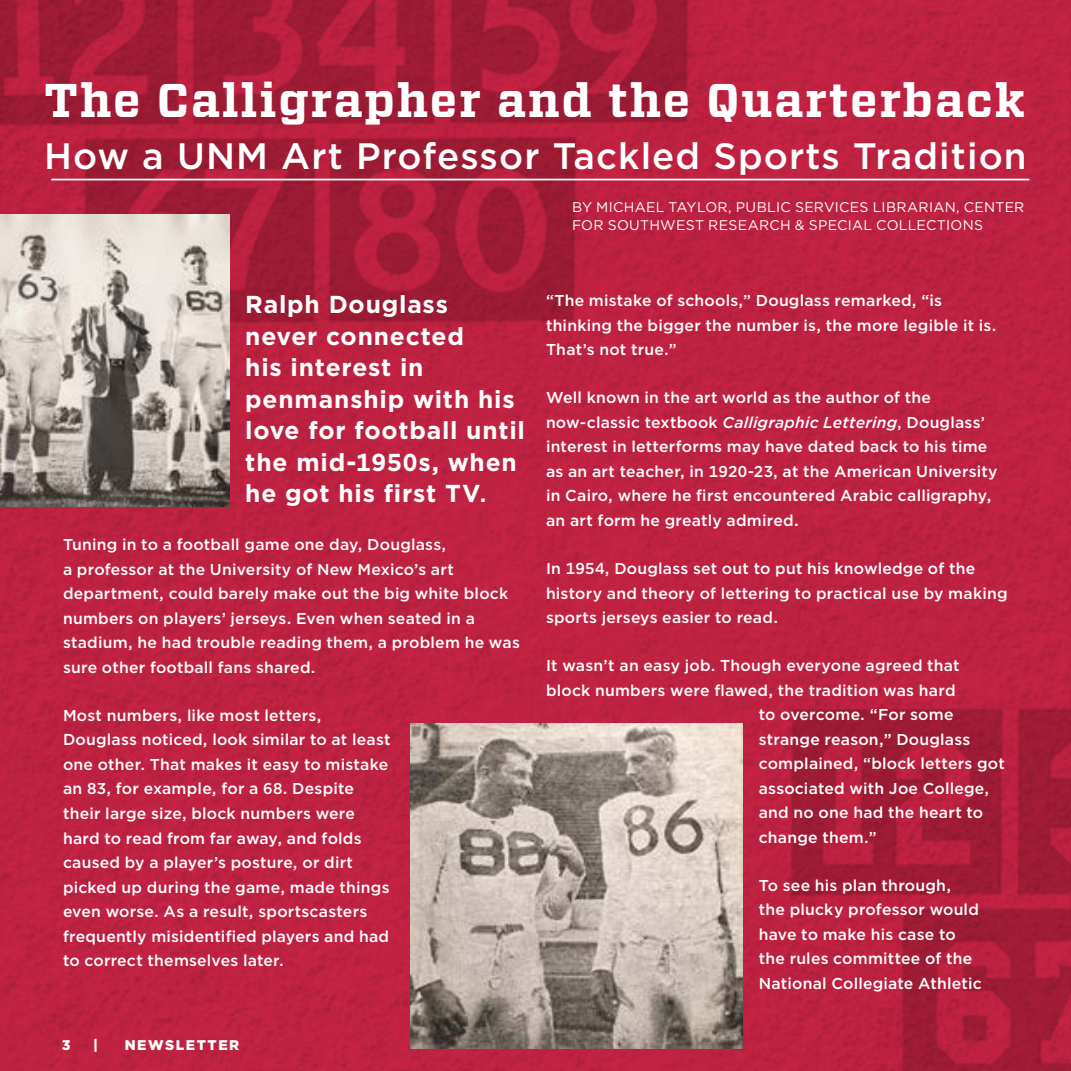
<style>
.page{position:relative;width:1071px;height:1071px;background:#be2241}
.page>*{position:absolute;margin:0;border:0;box-sizing:border-box;transform-origin:0 0}
.t1{font:700 47.25px "Vitesse";letter-spacing:.04em;color:#fff}
.t2{font:500 36.75px "Gotham";letter-spacing:.03em;color:#fff}
.t3{font:700 24.5px/31.5px "Gotham";letter-spacing:.03em;color:#fff}
.t4{font:500 15.75px/24.5px "Gotham";letter-spacing:.015em;color:#fff}
.t5{font:14px/17.5px "Gotham";letter-spacing:.02em;color:#fff}
.t6{font:900 14px "Gotham";letter-spacing:.11em;color:#fff}
.s1{font-weight:500}
.s2{font-style:italic}
</style>
<div class="page">
<img style="left:0;top:0;width:753px;height:334px">
<img style="left:736px;top:697px;width:335px;height:374px">
<img style="left:0;top:215px;width:230px;height:292px">
<img style="left:411px;top:723px;width:332px;height:326px">
<hr style="left:51px;top:179px;width:978px;height:1px;background:#fff">
<h1 class="t1" style="left:44px;top:68px;width:982px">The Calligrapher and the Quarterback</h1>
<h2 class="t2" style="left:44px;top:132px;width:984px">How a UNM Art Professor Tackled Sports Tradition</h2>
<p class="t5" style="left:572px;top:198px;width:454px">BY MICHAEL TAYLOR, PUBLIC SERVICES LIBRARIAN, CENTER<br>FOR SOUTHWEST RESEARCH &amp; SPECIAL COLLECTIONS</p>
<h3 class="t3" style="left:245px;top:289px;width:281px">Ralph Douglass never connected<br>his interest in penmanship with his love for football until the mid-1950s, when he got his first TV<span class="s1">.</span></h3>
<p class="t4" style="left:63px;top:532px;width:458px">Tuning in to a football game one day, Douglass,<br>a professor at the University of New Mexico’s art department, could barely make out the big white block numbers on players’ jerseys. Even when seated in a stadium, he had trouble reading them, a problem he was sure other football fans shared.</p>
<p class="t4" style="left:63px;top:703px;width:329px">Most numbers, like most letters, Douglass noticed, look similar to at least one other. That makes it easy to mistake an 83, for example, for a 68. Despite their large size, block numbers were hard to read from far away, and folds caused by a player’s posture, or dirt picked up during the game, made things even worse. As a result, sportscasters frequently misidentified players and had to correct themselves later.</p>
<p class="t6" style="left:62px;top:1035px;width:10px">3</p>
<p class="t6" style="left:93px;top:1035px;width:6px">|</p>
<p class="t6" style="left:125px;top:1035px;width:116px">NEWSLETTER</p>
<p class="t4" style="left:546px;top:288px;width:452px">“The mistake of schools,” Douglass remarked, “is thinking the bigger the number is, the more legible it is.<br>That’s not true.”</p>
<p class="t4" style="left:546px;top:385px;width:453px">Well known in the art world as the author of the now-classic textbook <span class="s2">Calligraphic Lettering</span>, Douglass’ interest in letterforms may have dated back to his time as an art teacher, in 1920-23, at the American University in Cairo, where he first encountered Arabic calligraphy, an art form he greatly admired.</p>
<p class="t4" style="left:546px;top:556px;width:463px">In 1954, Douglass set out to put his knowledge of the history and theory of lettering to practical use by making sports jerseys easier to read.</p>
<p class="t4" style="left:546px;top:653px;width:415px">It wasn’t an easy job. Though everyone agreed that</p>
<p class="t4" style="left:546px;top:678px;width:411px">block numbers were flawed, the tradition was hard</p>
<p class="t4" style="left:759px;top:702px;width:196px">to overcome. “For some</p>
<p class="t4" style="left:759px;top:727px;width:213px">strange reason,” Douglass</p>
<p class="t4" style="left:759px;top:751px;width:248px">complained, “block letters got</p>
<p class="t4" style="left:759px;top:776px;width:232px">associated with Joe College,</p>
<p class="t4" style="left:759px;top:800px;width:226px">and no one had the heart to</p>
<p class="t4" style="left:759px;top:825px;width:120px">change them.”</p>
<p class="t4" style="left:759px;top:873px;width:225px">To see his plan through,<br>the plucky professor would have to make his case to the rules committee of the<br>National Collegiate Athletic</p>
</div>
